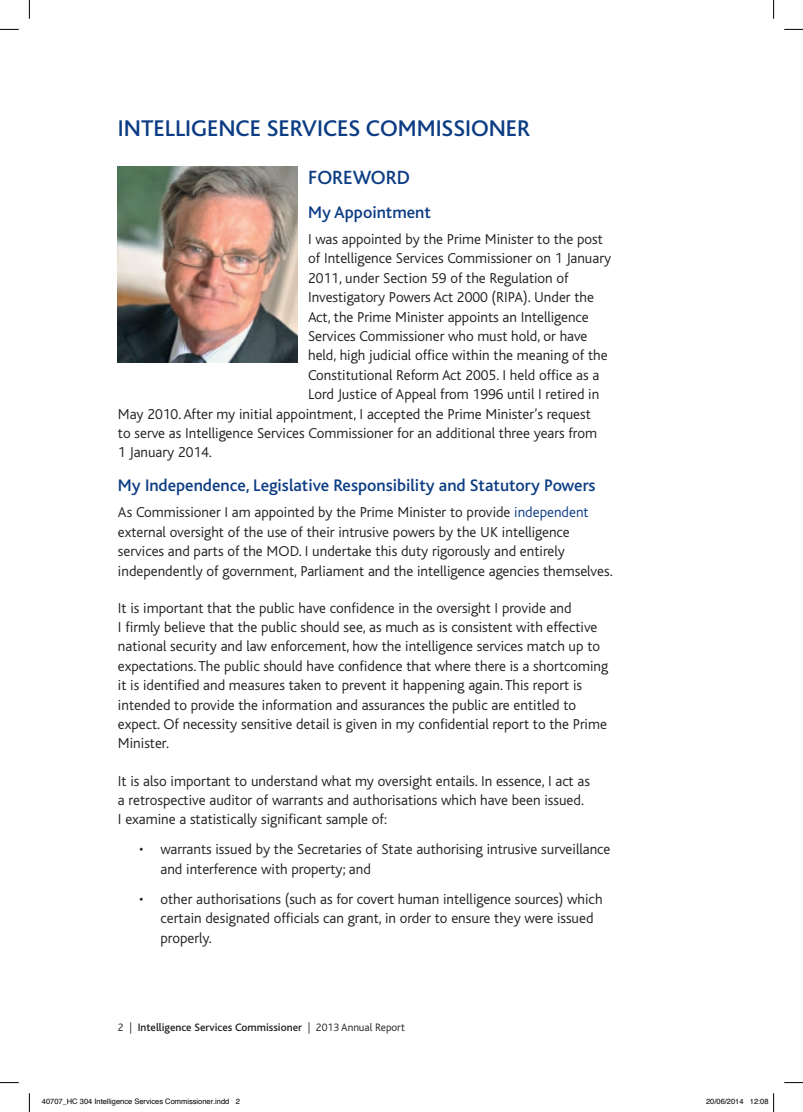
<style>
.page{position:relative;width:803px;height:1112px;background:#fff}
.page>*{position:absolute;margin:0;border:0;box-sizing:border-box;transform-origin:0 0}
.t1{font:500 23.75px "Bliss";color:#0c3c83}
.t2{font:500 20px "Bliss";color:#0c3c83}
.t3{font:500 17.5px "Bliss";color:#0c3c83}
.t4{font:300 15px/19.4px "Bliss";color:#231f20}
.t5{font:500 11.25px "Bliss";color:#231f20}
.t6{font:7.5px "Helvetica";color:#000}
.s1{color:#0c3c83}
.s2{font-weight:300}
</style>
<div class="page">
<img style="left:118px;top:166px;width:179px;height:196px">
<svg style="left:0;top:29px;width:19px;height:1px"></svg>
<svg style="left:784px;top:29px;width:19px;height:1px"></svg>
<svg style="left:0;top:1082px;width:19px;height:1px"></svg>
<svg style="left:784px;top:1082px;width:19px;height:1px"></svg>
<svg style="left:29px;top:0;width:1px;height:19px"></svg>
<svg style="left:29px;top:1093px;width:1px;height:18px"></svg>
<svg style="left:773px;top:0;width:1px;height:19px"></svg>
<svg style="left:773px;top:1093px;width:1px;height:18px"></svg>
<h1 class="t1" style="left:118px;top:116px;width:414px">INTELLIGENCE SERVICES COMMISSIONER</h1>
<h2 class="t2" style="left:308px;top:167px;width:103px">FOREWORD</h2>
<p class="t3" style="left:308px;top:202px;width:124px">My Appointment</p>
<p class="t4" style="left:308px;top:229px;width:296px">I was appointed by the Prime Minister to the post</p>
<p class="t4" style="left:308px;top:249px;width:305px">of Intelligence Services Commissioner on 1 January</p>
<p class="t4" style="left:308px;top:268px;width:262px">2011, under Section 59 of the Regulation of</p>
<p class="t4" style="left:308px;top:288px;width:287px">Investigatory Powers Act 2000 (RIPA). Under the</p>
<p class="t4" style="left:308px;top:307px;width:282px">Act, the Prime Minister appoints an Intelligence</p>
<p class="t4" style="left:308px;top:326px;width:281px">Services Commissioner who must hold, or have</p>
<p class="t4" style="left:308px;top:346px;width:301px">held, high judicial office within the meaning of the</p>
<p class="t4" style="left:308px;top:365px;width:293px">Constitutional Reform Act 2005. I held office as a</p>
<p class="t4" style="left:308px;top:385px;width:293px">Lord Justice of Appeal from 1996 until I retired in</p>
<p class="t4" style="left:118px;top:404px;width:474px">May 2010. After my initial appointment, I accepted the Prime Minister’s request</p>
<p class="t4" style="left:118px;top:423px;width:481px">to serve as Intelligence Services Commissioner for an additional three years from</p>
<p class="t4" style="left:118px;top:443px;width:95px">1 January 2014.</p>
<p class="t3" style="left:118px;top:476px;width:479px">My Independence, Legislative Responsibility and Statutory Powers</p>
<p class="t4" style="left:118px;top:503px;width:496px">As Commissioner I am appointed by the Prime Minister to provide <span class="s1">independent </span>external oversight of the use of their intrusive powers by the UK intelligence services and parts of the MOD. I undertake this duty rigorously and entirely independently of government, Parliament and the intelligence agencies themselves.</p>
<p class="t4" style="left:118px;top:598px;width:492px">It is important that the public have confidence in the oversight I provide and<br>I firmly believe that the public should see, as much as is consistent with effective national security and law enforcement, how the intelligence services match up to expectations. The public should have confidence that where there is a shortcoming it is identified and measures taken to prevent it happening again. This report is intended to provide the information and assurances the public are entitled to expect. Of necessity sensitive detail is given in my confidential report to the Prime Minister.</p>
<p class="t4" style="left:118px;top:771px;width:473px">It is also important to understand what my oversight entails. In essence, I act as a retrospective auditor of warrants and authorisations which have been issued.<br>I examine a statistically significant sample of:</p>
<p class="t4" style="left:160px;top:839px;width:451px;text-indent:-21px">• warrants issued by the Secretaries of State authorising intrusive surveillance and interference with property; and</p>
<p class="t4" style="left:160px;top:889px;width:444px;text-indent:-21px">• other authorisations (such as for covert human intelligence sources) which certain designated officials can grant, in order to ensure they were issued properly.</p>
<p class="t5" style="left:118px;top:1021px;width:288px"><span class="s2">2 |</span> Intelligence Services Commissioner <span class="s2">| 2013 Annual Report</span></p>
<p class="t6" style="left:42px;top:1095px;width:199px">40707_HC 304 Intelligence Services Commissioner.indd 2</p>
<p class="t6" style="left:706px;top:1095px;width:64px">20/06/2014 12:08</p>
</div>
